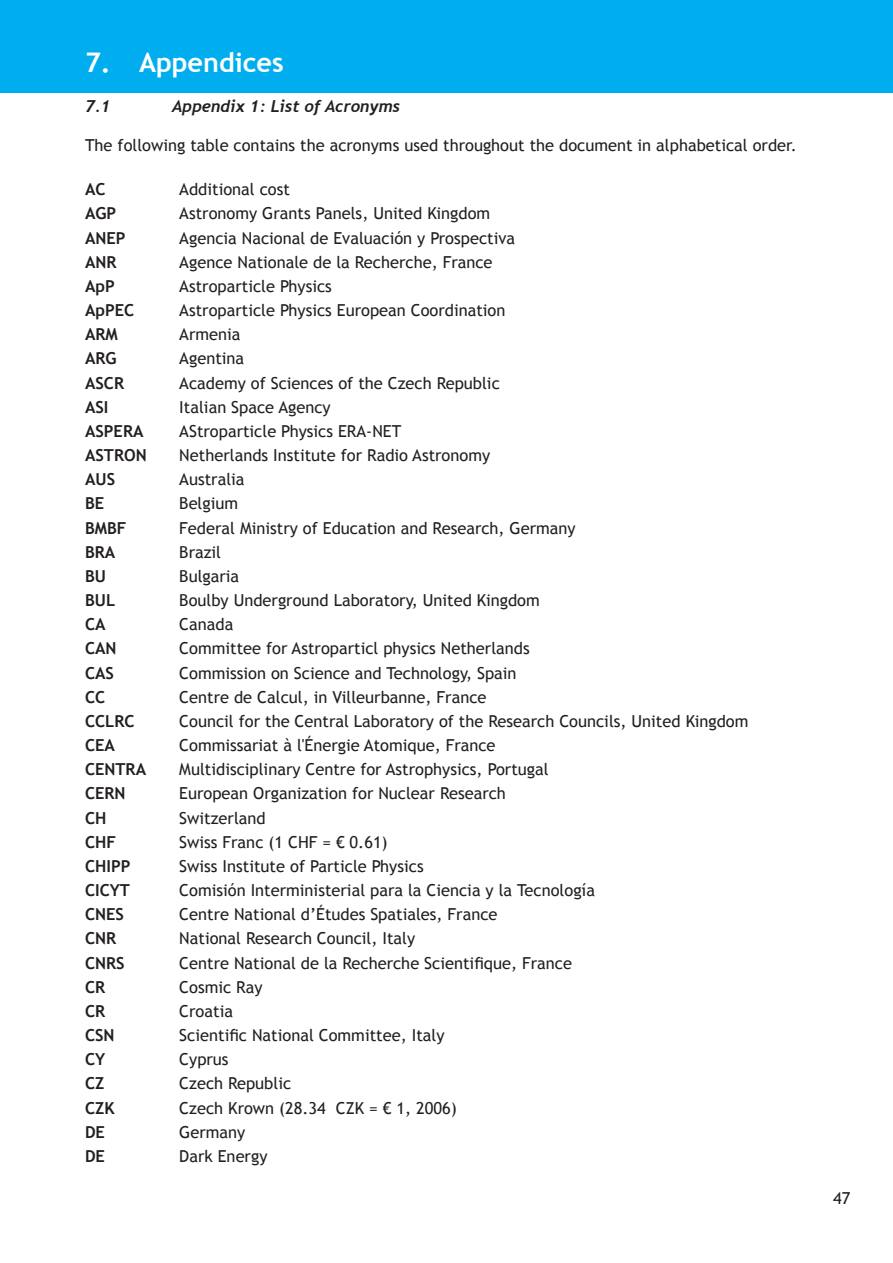
<style>
.page{position:relative;width:893px;height:1263px;background:#fff}
.page>*{position:absolute;margin:0;border:0;box-sizing:border-box;transform-origin:0 0}
.sectie_header{font:700 27px "Trebuchet MS";color:#fff}
.t1{font:16.5px "Trebuchet MS";color:#231f20}
.t2{font:700 16.5px "Trebuchet MS";color:#231f20}
.subheader{font:italic 700 16.5px "Trebuchet";color:#231f20}
</style>
<div class="page">
<div style="left:0;top:1px;width:893px;height:92px;background:#00aeef"></div>
<p class="sectie_header" style="left:85px;top:46px;width:200px">7. Appendices</p>
<p class="subheader" style="left:85px;top:96px;width:27px">7.1</p>
<p class="subheader" style="left:172px;top:96px;width:229px">Appendix 1: List of Acronyms</p>
<p class="t1" style="left:85px;top:136px;width:713px">The following table contains the acronyms used throughout the document in alphabetical order.</p>
<p class="t2" style="left:85px;top:179px;width:22px">AC</p>
<p class="t1" style="left:179px;top:180px;width:112px">Additional cost</p>
<p class="t2" style="left:85px;top:203px;width:33px">AGP</p>
<p class="t1" style="left:179px;top:204px;width:312px">Astronomy Grants Panels, United Kingdom</p>
<p class="t2" style="left:85px;top:227px;width:42px">ANEP</p>
<p class="t1" style="left:179px;top:228px;width:337px">Agencia Nacional de Evaluación y Prospectiva</p>
<p class="t2" style="left:85px;top:251px;width:33px">ANR</p>
<p class="t1" style="left:179px;top:252px;width:315px">Agence Nationale de la Recherche, France</p>
<p class="t2" style="left:85px;top:276px;width:31px">ApP</p>
<p class="t1" style="left:179px;top:276px;width:154px">Astroparticle Physics</p>
<p class="t2" style="left:85px;top:300px;width:51px">ApPEC</p>
<p class="t1" style="left:179px;top:300px;width:328px">Astroparticle Physics European Coordination</p>
<p class="t2" style="left:85px;top:324px;width:34px">ARM</p>
<p class="t1" style="left:179px;top:325px;width:63px">Armenia</p>
<p class="t2" style="left:85px;top:348px;width:33px">ARG</p>
<p class="t1" style="left:179px;top:349px;width:66px">Agentina</p>
<p class="t2" style="left:85px;top:372px;width:41px">ASCR</p>
<p class="t1" style="left:179px;top:373px;width:322px">Academy of Sciences of the Czech Republic</p>
<p class="t2" style="left:85px;top:396px;width:25px">ASI</p>
<p class="t1" style="left:179px;top:397px;width:153px">Italian Space Agency</p>
<p class="t2" style="left:85px;top:421px;width:60px">ASPERA</p>
<p class="t1" style="left:179px;top:421px;width:223px">AStroparticle Physics ERA-NET</p>
<p class="t2" style="left:85px;top:445px;width:63px">ASTRON</p>
<p class="t1" style="left:179px;top:445px;width:312px">Netherlands Institute for Radio Astronomy</p>
<p class="t2" style="left:85px;top:469px;width:32px">AUS</p>
<p class="t1" style="left:179px;top:470px;width:67px">Australia</p>
<p class="t2" style="left:85px;top:493px;width:21px">BE</p>
<p class="t1" style="left:179px;top:494px;width:60px">Belgium</p>
<p class="t2" style="left:85px;top:517px;width:43px">BMBF</p>
<p class="t1" style="left:179px;top:518px;width:398px">Federal Ministry of Education and Research, Germany</p>
<p class="t2" style="left:85px;top:541px;width:32px">BRA</p>
<p class="t1" style="left:179px;top:542px;width:43px">Brazil</p>
<p class="t2" style="left:85px;top:566px;width:23px">BU</p>
<p class="t1" style="left:179px;top:566px;width:61px">Bulgaria</p>
<p class="t2" style="left:85px;top:590px;width:32px">BUL</p>
<p class="t1" style="left:179px;top:590px;width:362px">Boulby Underground Laboratory, United Kingdom</p>
<p class="t2" style="left:85px;top:614px;width:22px">CA</p>
<p class="t1" style="left:179px;top:615px;width:56px">Canada</p>
<p class="t2" style="left:85px;top:638px;width:33px">CAN</p>
<p class="t1" style="left:179px;top:639px;width:352px">Committee for Astroparticl physics Netherlands</p>
<p class="t2" style="left:85px;top:662px;width:30px">CAS</p>
<p class="t1" style="left:179px;top:663px;width:339px">Commission on Science and Technology, Spain</p>
<p class="t2" style="left:85px;top:686px;width:22px">CC</p>
<p class="t1" style="left:179px;top:687px;width:309px">Centre de Calcul, in Villeurbanne, France</p>
<p class="t2" style="left:85px;top:711px;width:51px">CCLRC</p>
<p class="t1" style="left:179px;top:711px;width:571px">Council for the Central Laboratory of the Research Councils, United Kingdom</p>
<p class="t2" style="left:85px;top:735px;width:31px">CEA</p>
<p class="t1" style="left:179px;top:735px;width:318px">Commissariat à l'Énergie Atomique, France</p>
<p class="t2" style="left:85px;top:759px;width:63px">CENTRA</p>
<p class="t1" style="left:179px;top:760px;width:371px">Multidisciplinary Centre for Astrophysics, Portugal</p>
<p class="t2" style="left:85px;top:783px;width:42px">CERN</p>
<p class="t1" style="left:179px;top:784px;width:328px">European Organization for Nuclear Research</p>
<p class="t2" style="left:85px;top:807px;width:23px">CH</p>
<p class="t1" style="left:179px;top:808px;width:88px">Switzerland</p>
<p class="t2" style="left:85px;top:831px;width:33px">CHF</p>
<p class="t1" style="left:179px;top:832px;width:210px">Swiss Franc (1 CHF = € 0.61)</p>
<p class="t2" style="left:85px;top:856px;width:47px">CHIPP</p>
<p class="t1" style="left:179px;top:856px;width:246px">Swiss Institute of Particle Physics</p>
<p class="t2" style="left:85px;top:880px;width:46px">CICYT</p>
<p class="t1" style="left:179px;top:880px;width:417px">Comisión Interministerial para la Ciencia y la Tecnología</p>
<p class="t2" style="left:85px;top:904px;width:40px">CNES</p>
<p class="t1" style="left:179px;top:905px;width:320px">Centre National d’Études Spatiales, France</p>
<p class="t2" style="left:85px;top:928px;width:33px">CNR</p>
<p class="t1" style="left:179px;top:929px;width:237px">National Research Council, Italy</p>
<p class="t2" style="left:85px;top:952px;width:41px">CNRS</p>
<p class="t1" style="left:179px;top:953px;width:394px">Centre National de la Recherche Scientifique, France</p>
<p class="t2" style="left:85px;top:976px;width:22px">CR</p>
<p class="t1" style="left:179px;top:977px;width:85px">Cosmic Ray</p>
<p class="t2" style="left:85px;top:1001px;width:22px">CR</p>
<p class="t1" style="left:179px;top:1001px;width:55px">Croatia</p>
<p class="t2" style="left:85px;top:1025px;width:31px">CSN</p>
<p class="t1" style="left:179px;top:1025px;width:267px">Scientific National Committee, Italy</p>
<p class="t2" style="left:85px;top:1049px;width:22px">CY</p>
<p class="t1" style="left:179px;top:1050px;width:51px">Cyprus</p>
<p class="t2" style="left:85px;top:1073px;width:21px">CZ</p>
<p class="t1" style="left:179px;top:1074px;width:113px">Czech Republic</p>
<p class="t2" style="left:85px;top:1097px;width:31px">CZK</p>
<p class="t1" style="left:179px;top:1098px;width:279px">Czech Krown (28.34 CZK = € 1, 2006)</p>
<p class="t2" style="left:85px;top:1121px;width:21px">DE</p>
<p class="t1" style="left:179px;top:1122px;width:68px">Germany</p>
<p class="t2" style="left:85px;top:1146px;width:21px">DE</p>
<p class="t1" style="left:179px;top:1146px;width:90px">Dark Energy</p>
<p class="t1" style="left:833px;top:1189px;width:19px">47</p>
</div>
